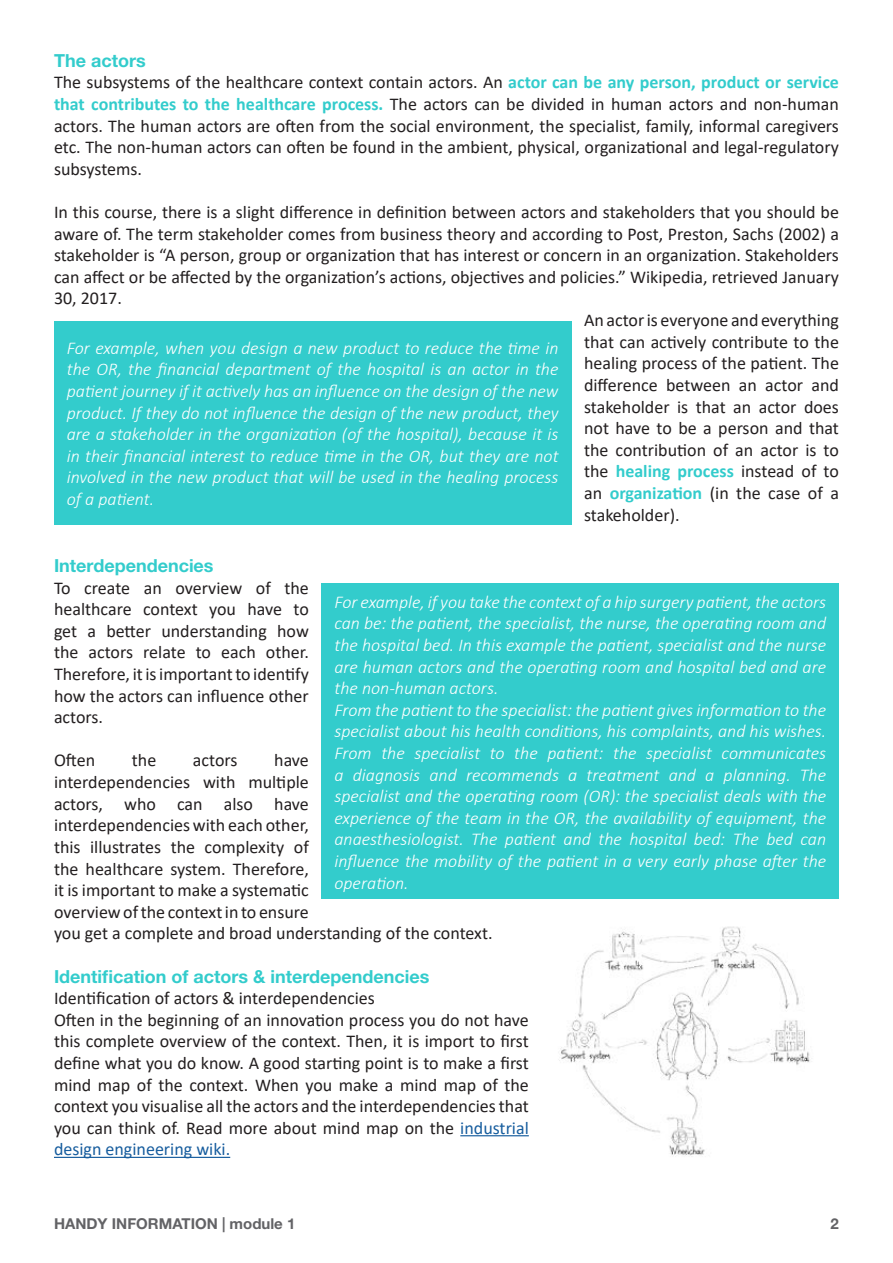
<style>
.page{position:relative;width:893px;height:1263px;background:#fff}
.page>*{position:absolute;margin:0;border:0;box-sizing:border-box;transform-origin:0 0}
.t1{font:18px/21.6px "Calibri";color:#231f20;text-align:justify}
.Example{font:italic 300 18px/21.6px "Calibri";color:#fff;text-align:justify}
.t2{font:700 18px "Helvetica Neue LT Std";color:#3cc}
.t3{font:700 15px "Helvetica Neue LT Std";color:#636366}
.s1{font-weight:700;color:#3cc}
.s2{color:#175d9e}
</style>
<div class="page">
<div style="left:54px;top:321px;width:517px;height:203px;background:#3cc"></div>
<div style="left:322px;top:583px;width:517px;height:316px;background:#3cc"></div>
<hr style="left:460px;top:1135px;width:69px;height:1px;background:#175d9e">
<hr style="left:54px;top:1157px;width:176px;height:1px;background:#175d9e">
<img style="left:559px;top:926px;width:251px;height:230px">
<p class="t2" style="left:54px;top:49px;width:93px">The actors</p>
<p class="t1" style="left:54px;top:71px;width:786px">The subsystems of the healthcare context contain actors. An <span class="s1">actor can be any person, product or service that contributes to the healthcare process.</span> The actors can be divided in human actors and non-human actors. The human actors are often from the social environment, the specialist, family, informal caregivers etc. The non-human actors can often be found in the ambient, physical, organizational and legal-regulatory subsystems.</p>
<p class="t1" style="left:54px;top:201px;width:786px">In this course, there is a slight difference in definition between actors and stakeholders that you should be aware of. The term stakeholder comes from business theory and according to Post, Preston, Sachs (2002) a stakeholder is “A person, group or organization that has interest or concern in an organization. Stakeholders can affect or be affected by the organization’s actions, objectives and policies.” Wikipedia, retrieved January 30, 2017.</p>
<p class="t1" style="left:584px;top:309px;width:256px">An actor is everyone and everything that can actively contribute to the healing process of the patient. The difference between an actor and stakeholder is that an actor does not have to be a person and that the contribution of an actor is to the <span class="s1">healing process</span> instead of to an <span class="s1">organization</span> (in the case of a stakeholder).</p>
<p class="Example" style="left:67px;top:337px;width:493px">For example, when you design a new product to reduce the time in the OR, the financial department of the hospital is an actor in the patient journey if it actively has an influence on the design of the new product. If they do not influence the design of the new product, they are a stakeholder in the organization (of the hospital), because it is in their financial interest to reduce time in the OR, but they are not involved in the new product that will be used in the healing process of a patient.</p>
<p class="t2" style="left:54px;top:554px;width:161px">Interdependencies</p>
<p class="t1" style="left:54px;top:576px;width:256px">To create an overview of the healthcare context you have to get a better understanding how the actors relate to each other.<br>Therefore, it is important to identify how the actors can influence other actors.</p>
<p class="t1" style="left:54px;top:749px;width:43px">Often</p>
<p class="t1" style="left:132px;top:749px;width:26px">the</p>
<p class="t1" style="left:193px;top:749px;width:46px">actors</p>
<p class="Example" style="left:334px;top:591px;width:493px">For example, if you take the context of a hip surgery patient, the actors can be: the patient, the specialist, the nurse, the operating room and the hospital bed. In this example the patient, specialist and the nurse are human actors and the operating room and hospital bed and are the non-human actors.</p>
<p class="Example" style="left:334px;top:699px;width:493px">From the patient to the specialist: the patient gives information to the specialist about his health conditions, his complaints, and his wishes.<br>From the specialist to the patient: the specialist communicates a diagnosis and recommends a treatment and a planning. The specialist and the operating room (OR): the specialist deals with the experience of the team in the OR, the availability of equipment, the anaesthesiologist. The patient and the hospital bed: The bed can influence the mobility of the patient in a very early phase after the operation.</p>
<p class="t1" style="left:54px;top:749px;width:440px;text-align:left;text-indent:220px">have<br>interdependencies with multiple<br>actors, who can also have<br>interdependencies with each other,<br>this illustrates the complexity of<br>the healthcare system. Therefore,<br>it is important to make a systematic<br>overview of the context in to ensure<br>you get a complete and broad understanding of the context.</p>
<p class="t2" style="left:54px;top:965px;width:377px">Identification of actors &amp; interdependencies</p>
<p class="t1" style="left:54px;top:987px;width:322px">Identification of actors &amp; interdependencies</p>
<p class="t1" style="left:54px;top:1008px;width:476px">Often in the beginning of an innovation process you do not have this complete overview of the context. Then, it is import to first define what you do know. A good starting point is to make a first mind map of the context. When you make a mind map of the context you visualise all the actors and the interdependencies that you can think of. Read more about mind map on the <span class="s2">industrial design engineering wiki.</span></p>
<p class="t3" style="left:54px;top:1214px;width:243px">HANDY INFORMATION | module 1</p>
<p class="t3" style="left:831px;top:1214px;width:10px">2</p>
</div>
